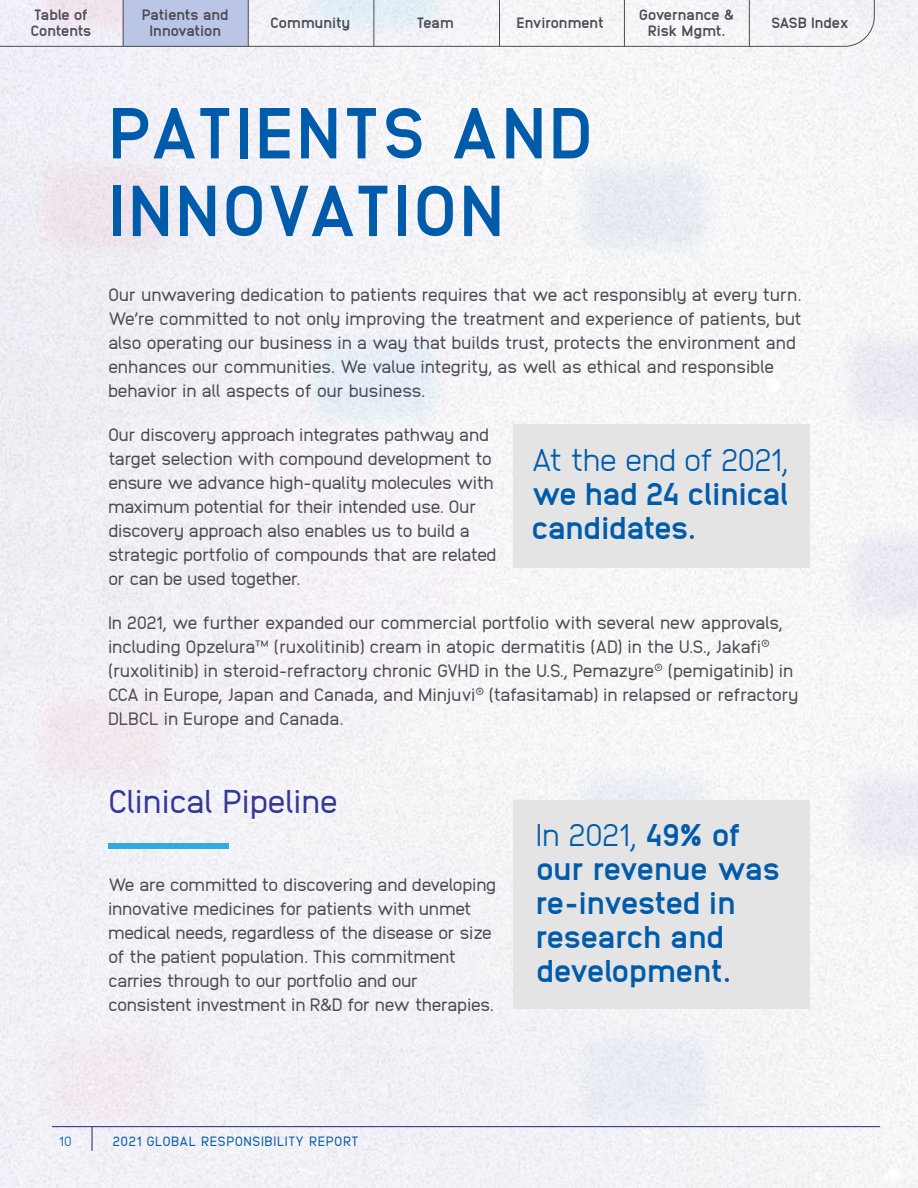
<style>
.page{position:relative;width:918px;height:1188px;background:#fff}
.page>*{position:absolute;margin:0;border:0;box-sizing:border-box;transform-origin:0 0}
.Header_-_Dark_Blue{font:800 72px/77.7px "Anodina";letter-spacing:.01em;color:#005cab}
.Level_2_subhead{font:33px "Anodina";letter-spacing:-.03em;color:#343896}
.t1{font:800 31.5px/34px "Anodina";letter-spacing:-.04em;color:#005cab;text-align:justify}
.Body_Text_-_Gray{font:18px/24px "Anodina";letter-spacing:-.03em;color:#4d4b54}
.t2{font:800 15px/16.2px "Anodina";letter-spacing:-.03em;color:#4d4b54;text-align:center}
.t3{font:800 15px/16.2px "Anodina";letter-spacing:-.05em;color:#4d4b54}
.t4{font:13.5px "Anodina";letter-spacing:.025em;color:#005cab}
.t5{font:300 13.5px "Anodina";color:#005cab}
.s1{font-weight:300}
</style>
<div class="page">
<svg style="left:0;top:0;width:875px;height:47px"></svg>
<div style="left:513px;top:800px;width:297px;height:209px;background:#e5e4e4"></div>
<div style="left:513px;top:424px;width:297px;height:144px;background:#e5e4e4"></div>
<div style="left:108px;top:843px;width:121px;height:6px;background:#2fabe1"></div>
<hr style="left:374px;top:0;width:1px;height:47px;background:#4d4b54">
<hr style="left:499px;top:0;width:1px;height:47px;background:#4d4b54">
<hr style="left:624px;top:0;width:1px;height:47px;background:#4d4b54">
<hr style="left:749px;top:0;width:1px;height:47px;background:#4d4b54">
<hr style="left:248px;top:0;width:1px;height:47px;background:#4d4b54">
<hr style="left:123px;top:0;width:1px;height:47px;background:#4d4b54">
<hr style="left:52px;top:1126px;width:828px;height:1px;background:#343896">
<hr style="left:91px;top:1126px;width:2px;height:25px;background:#343896">
<p class="t3" style="left:30px;top:6px;width:63px">Table of<br>Contents</p>
<p class="t2" style="left:142px;top:6px;width:88px">Patients and<br>Innovation</p>
<p class="t2" style="left:270px;top:14px;width:82px">Community</p>
<p class="t2" style="left:417px;top:14px;width:39px">Team</p>
<p class="t2" style="left:516px;top:14px;width:89px">Environment</p>
<p class="t2" style="left:639px;top:6px;width:97px">Governance &amp;<br>Risk Mgmt.</p>
<p class="t2" style="left:771px;top:14px;width:80px">SASB Index</p>
<p class="Header_-_Dark_Blue" style="left:108px;top:92px;width:487px">PATIENTS AND<br>INNOVATION</p>
<p class="Body_Text_-_Gray" style="left:108px;top:282px;width:695px">Our unwavering dedication to patients requires that we act responsibly at every turn.<br>We’re committed to not only improving the treatment and experience of patients, but also operating our business in a way that builds trust, protects the environment and enhances our communities. We value integrity, as well as ethical and responsible behavior in all aspects of our business.</p>
<p class="Body_Text_-_Gray" style="left:108px;top:422px;width:390px">Our discovery approach integrates pathway and target selection with compound development to ensure we advance high-quality molecules with maximum potential for their intended use. Our discovery approach also enables us to build a strategic portfolio of compounds that are related or can be used together.</p>
<p class="Body_Text_-_Gray" style="left:108px;top:610px;width:692px">In 2021, we further expanded our commercial portfolio with several new approvals, including Opzelura™ (ruxolitinib) cream in atopic dermatitis (AD) in the U.S., Jakafi<sup>® </sup>(ruxolitinib) in steroid-refractory chronic GVHD in the U.S., Pemazyre<sup>®</sup> (pemigatinib) in CCA in Europe, Japan and Canada, and Minjuvi<sup>®</sup> (tafasitamab) in relapsed or refractory DLBCL in Europe and Canada.</p>
<p class="t1" style="left:531px;top:442px;width:259px"><span class="s1">At the end of 2021, </span>we had 24 clinical candidates.</p>
<h2 class="Level_2_subhead" style="left:108px;top:778px;width:232px">Clinical Pipeline</h2>
<p class="Body_Text_-_Gray" style="left:108px;top:872px;width:390px">We are committed to discovering and developing innovative medicines for patients with unmet medical needs, regardless of the disease or size of the patient population. This commitment carries through to our portfolio and our consistent investment in R&amp;D for new therapies.</p>
<p class="t1" style="left:536px;top:817px;width:246px;text-align:left"><span class="s1">In 2021,</span> 49% of our revenue was re-invested in research and development.</p>
<p class="t5" style="left:59px;top:1132px;width:14px">10</p>
<p class="t4" style="left:113px;top:1132px;width:248px">2021 GLOBAL RESPONSIBILITY REPORT</p>
</div>
